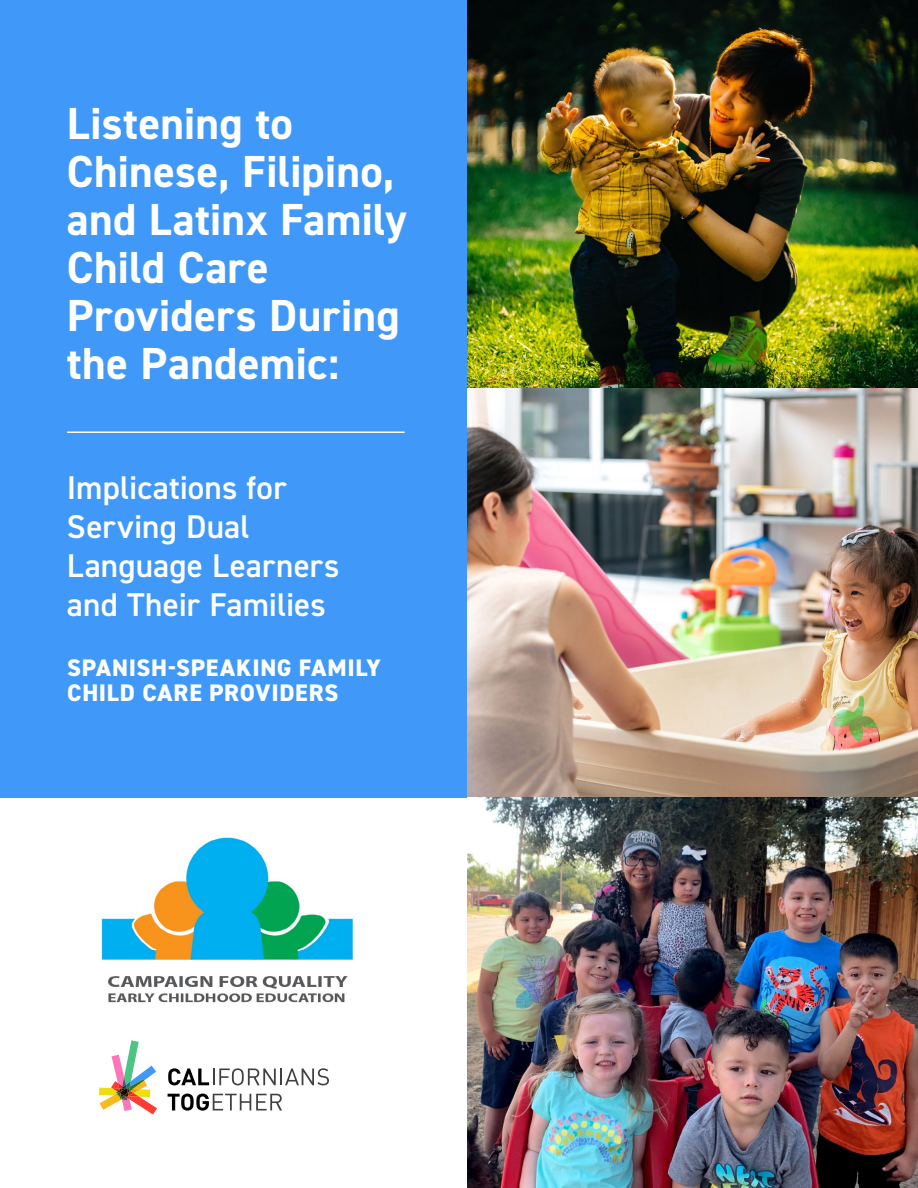
<style>
.page{position:relative;width:918px;height:1188px;background:#fff}
.page>*{position:absolute;margin:0;border:0;box-sizing:border-box;transform-origin:0 0}
.t1{font:700 45px/48px "DIN2014";letter-spacing:.005em;color:#fff}
.t2{font:600 33px/39px "DIN2014";letter-spacing:.005em;color:#fff}
.t3{font:800 24px/24.9px "DIN2014";letter-spacing:.03em;color:#fff}
</style>
<div class="page">
<div style="left:0;top:0;width:918px;height:797px;background:#4099f8"></div>
<img style="left:468px;top:0;width:450px;height:388px">
<img style="left:468px;top:388px;width:450px;height:409px">
<img style="left:468px;top:797px;width:450px;height:391px">
<hr style="left:67px;top:431px;width:338px;height:2px;background:#fff">
<img style="left:101px;top:837px;width:252px;height:166px">
<svg style="left:168px;top:1068px;width:161px;height:17px"></svg>
<svg style="left:168px;top:1094px;width:114px;height:17px"></svg>
<svg style="left:99px;top:1040px;width:58px;height:74px"></svg>
<p class="t1" style="left:67px;top:101px;width:341px">Listening to<br>Chinese, Filipino, and Latinx Family<br>Child Care<br>Providers During the Pandemic:</p>
<p class="t2" style="left:67px;top:471px;width:274px">Implications for<br>Serving Dual<br>Language Learners and Their Families</p>
<p class="t3" style="left:67px;top:655px;width:315px">SPANISH-SPEAKING FAMILY<br>CHILD CARE PROVIDERS</p>
</div>
